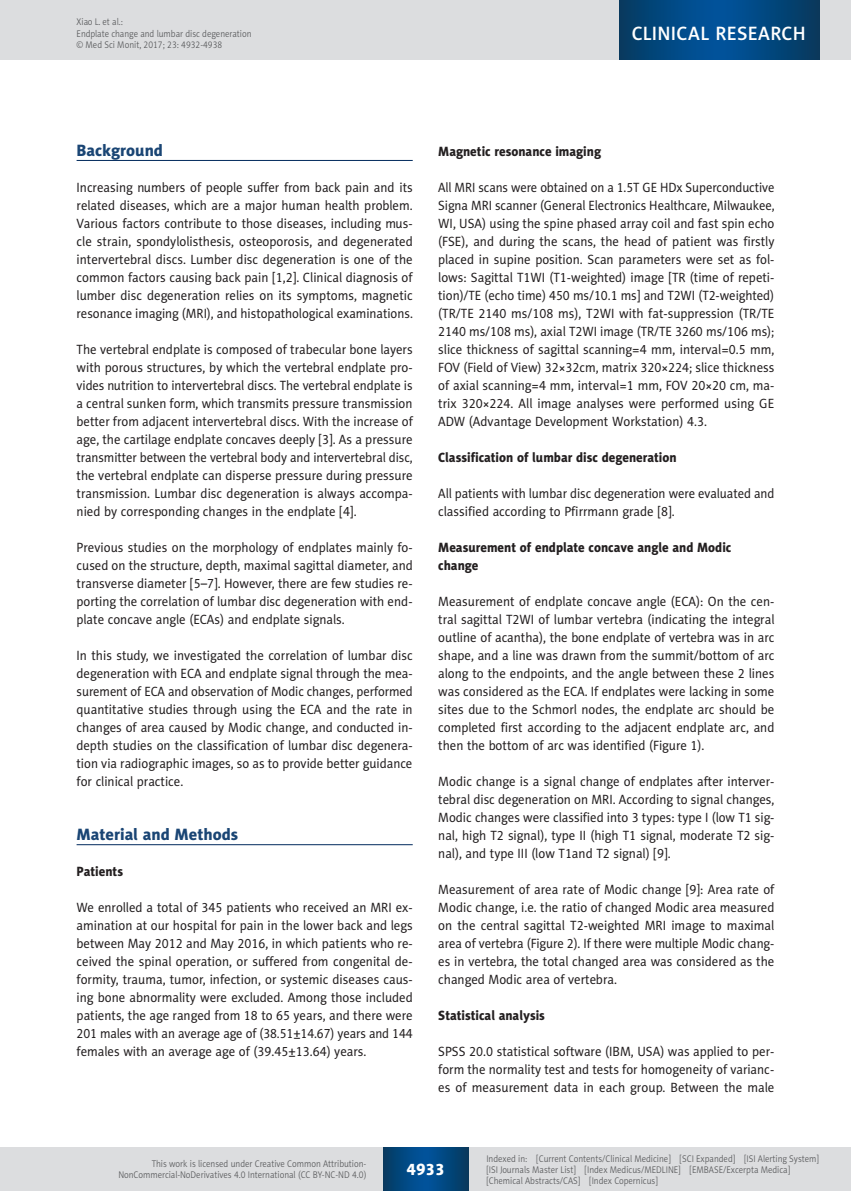
<style>
.page{position:relative;width:851px;height:1191px;background:#fff}
.page>*{position:absolute;margin:0;border:0;box-sizing:border-box;transform-origin:0 0}
.t1{font:19.5px "Naomi Sans EFN Medium";letter-spacing:.015em;color:#fff}
.MSM_Headline_1{font:16.5px "Naomi Sans EFN Heavy";color:#1a4574}
.t2{font:16.5px "Naomi Sans EFN Heavy";color:#fff}
.MSM_Body{font:13.5px/18px "Naomi Sans EFN";color:#231f20;text-align:justify;scale:.95 1}
.MSM_Body-2{font:13.5px/18px "Naomi Sans EFN";color:#231f20;text-align:justify;scale:.93 1}
.MSM_Headline_2{font:13.5px/18px "Naomi Sans EFN Heavy";color:#231f20;scale:.95 1}
.MSM_Body-3{font:13.5px/18px "Naomi Sans EFN";color:#231f20;scale:.94 1}
.MSM_pagina_zywa{font:9.75px/11.2px "Naomi Sans EFN Light";color:#57585a;scale:.9 1}
.MSM_pagina_sygnatura{font:9.75px "Naomi Sans EFN Light";color:#57585a;scale:.9 1}
</style>
<div class="page">
<hr style="left:77px;top:160px;width:335px;height:1px;background:#00295c">
<hr style="left:77px;top:844px;width:335px;height:1px;background:#00295c">
<div style="left:0;top:1148px;width:850px;height:43px;background:#dcdddf"></div>
<svg style="left:383px;top:1147px;width:85px;height:43px;background:#02477e"></svg>
<div style="left:0;top:0;width:850px;height:60px;background:#dcdddf"></div>
<svg style="left:619px;top:0;width:200px;height:60px;background:#02477e"></svg>
<p class="MSM_pagina_zywa" style="left:77px;top:16px;width:196px">Xiao L. et al.:<br>Endplate change and lumbar disc degeneration</p>
<p class="MSM_pagina_sygnatura" style="left:77px;top:39px;width:163px">© Med Sci Monit, 2017; 23: 4932-4938</p>
<h1 class="t1" style="left:631px;top:22px;width:175px">CLINICAL RESEARCH</h1>
<p class="MSM_Headline_1" style="left:77px;top:140px;width:88px">Background</p>
<p class="MSM_Body" style="left:77px;top:178px;width:355px">Increasing numbers of people suffer from back pain and its related diseases, which are a major human health problem.<br>Various factors contribute to those diseases, including mus&shy;cle strain, spondylolisthesis, osteoporosis, and degenerated intervertebral discs. Lumber disc degeneration is one of the common factors causing back pain [1,2]. Clinical diagnosis of lumber disc degeneration relies on its symptoms, magnetic resonance imaging (MRI), and histopathological examinations.</p>
<p class="MSM_Body" style="left:77px;top:340px;width:355px">The vertebral endplate is composed of trabecular bone layers with porous structures, by which the vertebral endplate pro&shy;vides nutrition to intervertebral discs. The vertebral endplate is a central sunken form, which transmits pressure transmission better from adjacent intervertebral discs. With the increase of age, the cartilage endplate concaves deeply [3]. As a pressure transmitter between the vertebral body and intervertebral disc, the vertebral endplate can disperse pressure during pressure transmission. Lumbar disc degeneration is always accompa&shy;nied by corresponding changes in the endplate [4].</p>
<p class="MSM_Body" style="left:77px;top:538px;width:355px">Previous studies on the morphology of endplates mainly fo&shy;cused on the structure, depth, maximal sagittal diameter, and transverse diameter [5–7]. However, there are few studies re&shy;porting the correlation of lumbar disc degeneration with end&shy;plate concave angle (ECAs) and endplate signals.</p>
<p class="MSM_Body" style="left:77px;top:646px;width:355px">In this study, we investigated the correlation of lumbar disc degeneration with ECA and endplate signal through the mea&shy;surement of ECA and observation of Modic changes, performed quantitative studies through using the ECA and the rate in changes of area caused by Modic change, and conducted in&shy;depth studies on the classification of lumbar disc degenera&shy;tion via radiographic images, so as to provide better guidance for clinical practice.</p>
<p class="MSM_Headline_1" style="left:77px;top:824px;width:163px">Material and Methods</p>
<p class="MSM_Headline_2" style="left:77px;top:862px;width:50px">Patients</p>
<p class="MSM_Body" style="left:77px;top:898px;width:355px">We enrolled a total of 345 patients who received an MRI ex&shy;amination at our hospital for pain in the lower back and legs between May 2012 and May 2016, in which patients who re&shy;ceived the spinal operation, or suffered from congenital de&shy;formity, trauma, tumor, infection, or systemic diseases caus&shy;ing bone abnormality were excluded. Among those included patients, the age ranged from 18 to 65 years, and there were 201 males with an average age of (38.51±14.67) years and 144 females with an average age of (39.45±13.64) years.</p>
<p class="MSM_Headline_2" style="left:438px;top:142px;width:173px">Magnetic resonance imaging</p>
<p class="MSM_Body-2" style="left:438px;top:178px;width:363px">All MRI scans were obtained on a 1.5T GE HDx Superconductive Signa MRI scanner (General Electronics Healthcare, Milwaukee, WI, USA) using the spine phased array coil and fast spin echo (FSE), and during the scans, the head of patient was firstly placed in supine position. Scan parameters were set as fol&shy;lows: Sagittal T1WI (T1-weighted) image [TR (time of repeti&shy;tion)/TE (echo time) 450 ms/10.1 ms] and T2WI (T2-weighted) (TR/TE 2140 ms/108 ms), T2WI with fat-suppression (TR/TE 2140 ms/108 ms), axial T2WI image (TR/TE 3260 ms/106 ms); slice thickness of sagittal scanning=4 mm, interval=0.5 mm, FOV (Field of View) 32×32cm, matrix 320×224; slice thickness of axial scanning=4 mm, interval=1 mm, FOV 20×20 cm, ma&shy;trix 320×224. All image analyses were performed using GE ADW (Advantage Development Workstation) 4.3.</p>
<p class="MSM_Headline_2" style="left:438px;top:448px;width:252px">Classification of lumbar disc degeneration</p>
<p class="MSM_Body-3" style="left:438px;top:484px;width:359px">All patients with lumbar disc degeneration were evaluated and classified according to Pfirrmann grade [8].</p>
<p class="MSM_Headline_2" style="left:438px;top:538px;width:310px">Measurement of endplate concave angle and Modic change</p>
<p class="MSM_Body" style="left:438px;top:592px;width:355px">Measurement of endplate concave angle (ECA): On the cen&shy;tral sagittal T2WI of lumbar vertebra (indicating the integral outline of acantha), the bone endplate of vertebra was in arc shape, and a line was drawn from the summit/bottom of arc along to the endpoints, and the angle between these 2 lines was considered as the ECA. If endplates were lacking in some sites due to the Schmorl nodes, the endplate arc should be completed first according to the adjacent endplate arc, and then the bottom of arc was identified (Figure 1).</p>
<p class="MSM_Body" style="left:438px;top:772px;width:355px">Modic change is a signal change of endplates after interver&shy;tebral disc degeneration on MRI. According to signal changes, Modic changes were classified into 3 types: type I (low T1 sig&shy;nal, high T2 signal), type II (high T1 signal, moderate T2 sig&shy;nal), and type III (low T1and T2 signal) [9].</p>
<p class="MSM_Body" style="left:438px;top:880px;width:355px">Measurement of area rate of Modic change [9]: Area rate of Modic change, i.e. the ratio of changed Modic area measured on the central sagittal T2-weighted MRI image to maximal area of vertebra (Figure 2). If there were multiple Modic chang&shy;es in vertebra, the total changed area was considered as the changed Modic area of vertebra.</p>
<p class="MSM_Headline_2" style="left:438px;top:1006px;width:114px">Statistical analysis</p>
<p class="MSM_Body" style="left:438px;top:1042px;width:355px">SPSS 20.0 statistical software (IBM, USA) was applied to per&shy;form the normality test and tests for homogeneity of varianc&shy;es of measurement data in each group. Between the male</p>
<p class="MSM_pagina_zywa" style="left:118px;top:1158px;width:277px;text-align:right">This work is licensed under Creative Common Attribution-<br>NonCommercial-NoDerivatives 4.0 International (CC BY-NC-ND 4.0)</p>
<p class="t2" style="left:406px;top:1159px;width:40px">4933</p>
<p class="MSM_pagina_zywa" style="left:486px;top:1152px;width:371px">Indexed in: [Current Contents/Clinical Medicine] [SCI Expanded] [ISI Alerting System] [ISI Journals Master List] [Index Medicus/MEDLINE] [EMBASE/Excerpta Medica] [Chemical Abstracts/CAS] [Index Copernicus]</p>
</div>
